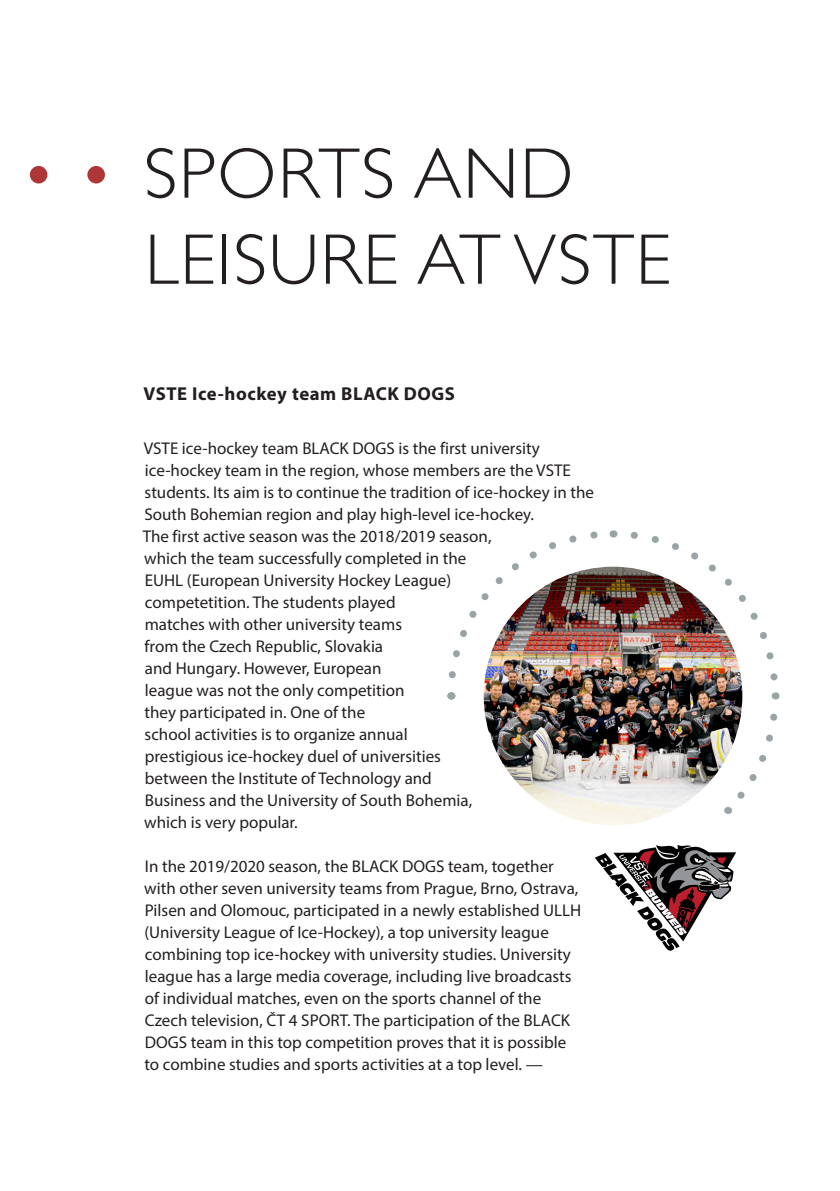
<style>
.page{position:relative;width:840px;height:1191px;background:#fff}
.page>*{position:absolute;margin:0;border:0;box-sizing:border-box;transform-origin:0 0}
.Nadpis{font:300 72px/86px "Gill Sans CE";letter-spacing:.02em;color:#231f20}
.Text_podnadpis{font:700 18.8px "Myriad Pro";letter-spacing:.03em;color:#231f20}
.t1{font:17px/22px "Myriad Pro";color:#231f20}
.s1{color:#af3636}
</style>
<div class="page">
<svg style="left:448px;top:530px;width:165px;height:149px"></svg>
<svg style="left:630px;top:532px;width:150px;height:167px"></svg>
<svg style="left:724px;top:709px;width:54px;height:105px"></svg>
<img style="left:483px;top:566px;width:259px;height:259px;border-radius:129px">
<svg style="left:595px;top:845px;width:141px;height:106px"></svg>
<p class="Nadpis" style="left:145px;top:131px;width:527px;text-indent:-124px"><span class="s1">• •</span> SPORTS AND<br>LEISURE AT VSTE</p>
<p class="Text_podnadpis" style="left:143px;top:381px;width:313px">VSTE Ice-hockey team BLACK DOGS</p>
<p class="t1" style="left:143px;top:436px;width:452px">VSTE ice-hockey team BLACK DOGS is the first university ice-hockey team in the region, whose members are the VSTE students. Its aim is to continue the tradition of ice-hockey in the South Bohemian region and play high-level ice-hockey.<br>The first active season was the 2018/2019 season,<br>which the team successfully completed in the<br>EUHL (European University Hockey League)<br>competetition. The students played<br>matches with other university teams<br>from the Czech Republic, Slovakia<br>and Hungary. However, European<br>league was not the only competition<br>they participated in. One of the<br>school activities is to organize annual<br>prestigious ice-hockey duel of universities<br>between the Institute of Technology and<br>Business and the University of South Bohemia,<br>which is very popular.</p>
<p class="t1" style="left:144px;top:854px;width:438px">In the 2019/2020 season, the BLACK DOGS team, together with other seven university teams from Prague, Brno, Ostrava, Pilsen and Olomouc, participated in a newly established ULLH (University League of Ice-Hockey), a top university league combining top ice-hockey with university studies. University league has a large media coverage, including live broadcasts of individual matches, even on the sports channel of the Czech television, ČT 4 SPORT. The participation of the BLACK DOGS team in this top competition proves that it is possible to combine studies and sports activities at a top level. —</p>
</div>
